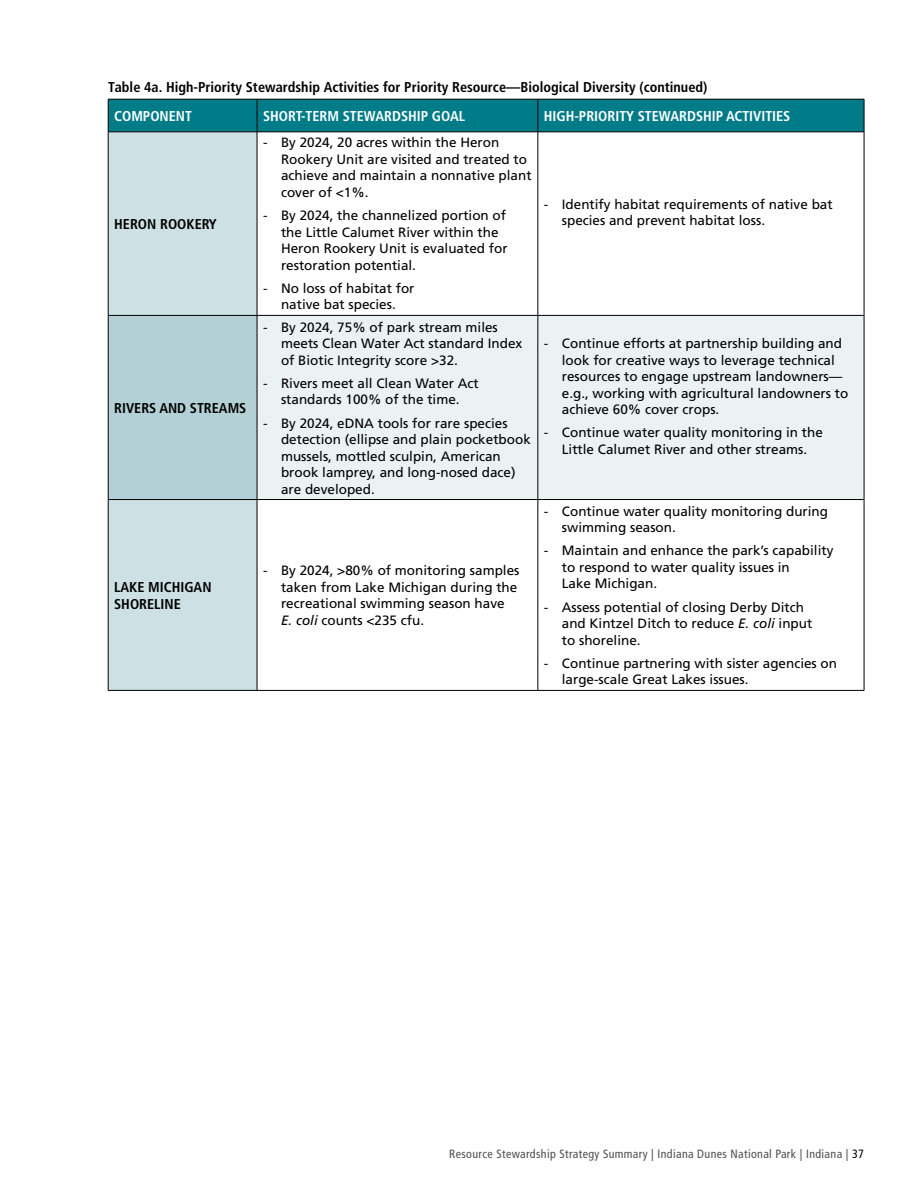
<style>
.page{position:relative;width:918px;height:1188px;background:#fff}
.page>*{position:absolute;margin:0;border:0;box-sizing:border-box;transform-origin:0 0}
.NEW_LEFT_SIDE_BOLDS{font:700 condensed 14.25px "Frutiger LT Std";color:#000}
.Table_Header{font:700 condensed 14.25px "Frutiger LT Std";color:#fff}
.t1{font:13.5px/16.5px "Frutiger LT Std";color:#000}
.t2{font:condensed 12px "Frutiger LT Std";letter-spacing:.03em;color:#4d4d4f}
.s1{font-style:italic}
.s2{color:#000}
</style>
<div class="page">
<div style="left:109px;top:100px;width:755px;height:32px;background:#007c89"></div>
<div style="left:109px;top:133px;width:148px;height:557px;background:#cde0e3"></div>
<div style="left:108px;top:315px;width:149px;height:185px;background:#b2d0d6"></div>
<div style="left:258px;top:316px;width:606px;height:183px;background:#ebf2f3"></div>
<hr style="left:538px;top:132px;width:1px;height:183px;background:#000">
<hr style="left:864px;top:132px;width:1px;height:183px;background:#000">
<hr style="left:108px;top:99px;width:149px;height:1px;background:#000">
<hr style="left:108px;top:99px;width:1px;height:33px;background:#000">
<hr style="left:257px;top:99px;width:281px;height:1px;background:#000">
<hr style="left:257px;top:99px;width:1px;height:33px;background:#000">
<hr style="left:538px;top:99px;width:326px;height:1px;background:#000">
<hr style="left:538px;top:99px;width:1px;height:33px;background:#000">
<hr style="left:864px;top:99px;width:1px;height:33px;background:#000">
<hr style="left:108px;top:132px;width:149px;height:1px;background:#000">
<hr style="left:257px;top:132px;width:281px;height:1px;background:#000">
<hr style="left:538px;top:132px;width:326px;height:1px;background:#000">
<hr style="left:538px;top:316px;width:1px;height:183px;background:#000">
<hr style="left:538px;top:500px;width:1px;height:190px;background:#000">
<hr style="left:864px;top:500px;width:1px;height:190px;background:#000">
<hr style="left:257px;top:690px;width:281px;height:1px;background:#000">
<hr style="left:538px;top:690px;width:326px;height:1px;background:#000">
<hr style="left:108px;top:132px;width:1px;height:183px;background:#000">
<hr style="left:257px;top:132px;width:1px;height:183px;background:#000">
<hr style="left:108px;top:500px;width:1px;height:190px;background:#000">
<hr style="left:257px;top:500px;width:1px;height:190px;background:#000">
<hr style="left:108px;top:690px;width:149px;height:1px;background:#000">
<hr style="left:108px;top:315px;width:149px;height:1px;background:#000">
<hr style="left:108px;top:316px;width:1px;height:183px;background:#000">
<hr style="left:108px;top:499px;width:149px;height:1px;background:#000">
<hr style="left:257px;top:315px;width:281px;height:1px;background:#000">
<hr style="left:257px;top:316px;width:1px;height:183px;background:#000">
<hr style="left:538px;top:315px;width:326px;height:1px;background:#000">
<hr style="left:864px;top:316px;width:1px;height:183px;background:#000">
<hr style="left:257px;top:499px;width:281px;height:1px;background:#000">
<hr style="left:538px;top:499px;width:326px;height:1px;background:#000">
<p class="NEW_LEFT_SIDE_BOLDS" style="left:108px;top:79px;width:601px">Table 4a. High-Priority Stewardship Activities for Priority Resource—Biological Diversity (continued)</p>
<p class="Table_Header" style="left:114px;top:107px;width:79px">COMPONENT</p>
<p class="Table_Header" style="left:263px;top:107px;width:204px">SHORT-TERM STEWARDSHIP GOAL</p>
<p class="Table_Header" style="left:544px;top:107px;width:248px">HIGH-PRIORITY STEWARDSHIP ACTIVITIES</p>
<p class="NEW_LEFT_SIDE_BOLDS" style="left:114px;top:215px;width:104px">HERON ROOKERY</p>
<p class="NEW_LEFT_SIDE_BOLDS" style="left:114px;top:399px;width:134px">RIVERS AND STREAMS</p>
<p class="NEW_LEFT_SIDE_BOLDS" style="left:114px;top:578px;width:99px">LAKE MICHIGAN</p>
<p class="NEW_LEFT_SIDE_BOLDS" style="left:114px;top:596px;width:68px">SHORELINE</p>
<p class="t1" style="left:281px;top:135px;width:252px;text-indent:-18px">- By 2024, 20 acres within the Heron<br>Rookery Unit are visited and treated to achieve and maintain a nonnative plant cover of &lt;1%.</p>
<p class="t1" style="left:281px;top:207px;width:228px;text-indent:-18px">- By 2024, the channelized portion of the Little Calumet River within the Heron Rookery Unit is evaluated for restoration potential.</p>
<p class="t1" style="left:263px;top:280px;width:153px;text-align:center">- No loss of habitat for native bat species.</p>
<p class="t1" style="left:281px;top:319px;width:243px;text-indent:-18px">- By 2024, 75% of park stream miles meets Clean Water Act standard Index of Biotic Integrity score &gt;32.</p>
<p class="t1" style="left:263px;top:375px;width:217px;text-align:center">- Rivers meet all Clean Water Act standards 100% of the time.</p>
<p class="t1" style="left:281px;top:415px;width:251px;text-indent:-18px">- By 2024, eDNA tools for rare species detection (ellipse and plain pocketbook mussels, mottled sculpin, American brook lamprey, and long-nosed dace) are developed.</p>
<p class="t1" style="left:281px;top:562px;width:240px;text-indent:-18px">- By 2024, &gt;80% of monitoring samples taken from Lake Michigan during the recreational swimming season have<br><span class="s1">E. coli</span> counts &lt;235 cfu.</p>
<p class="t1" style="left:562px;top:196px;width:272px;text-indent:-18px">- Identify habitat requirements of native bat species and prevent habitat loss.</p>
<p class="t1" style="left:562px;top:335px;width:288px;text-indent:-18px">- Continue efforts at partnership building and look for creative ways to leverage technical resources to engage upstream landowners— e.g., working with agricultural landowners to achieve 60% cover crops.</p>
<p class="t1" style="left:544px;top:424px;width:281px;text-align:center">- Continue water quality monitoring in the<br>Little Calumet River and other streams.</p>
<p class="t1" style="left:562px;top:503px;width:268px;text-indent:-18px">- Continue water quality monitoring during swimming season.</p>
<p class="t1" style="left:562px;top:543px;width:273px;text-indent:-18px">- Maintain and enhance the park’s capability to respond to water quality issues in<br>Lake Michigan.</p>
<p class="t1" style="left:562px;top:599px;width:252px;text-indent:-18px">- Assess potential of closing Derby Ditch and Kintzel Ditch to reduce <span class="s1">E. coli</span> input to shoreline.</p>
<p class="t1" style="left:562px;top:655px;width:277px;text-indent:-18px">- Continue partnering with sister agencies on large-scale Great Lakes issues.</p>
<p class="t2" style="left:449px;top:1147px;width:416px">Resource Stewardship Strategy Summary | Indiana Dunes National Park | Indiana | <span class="s2">37</span></p>
</div>
